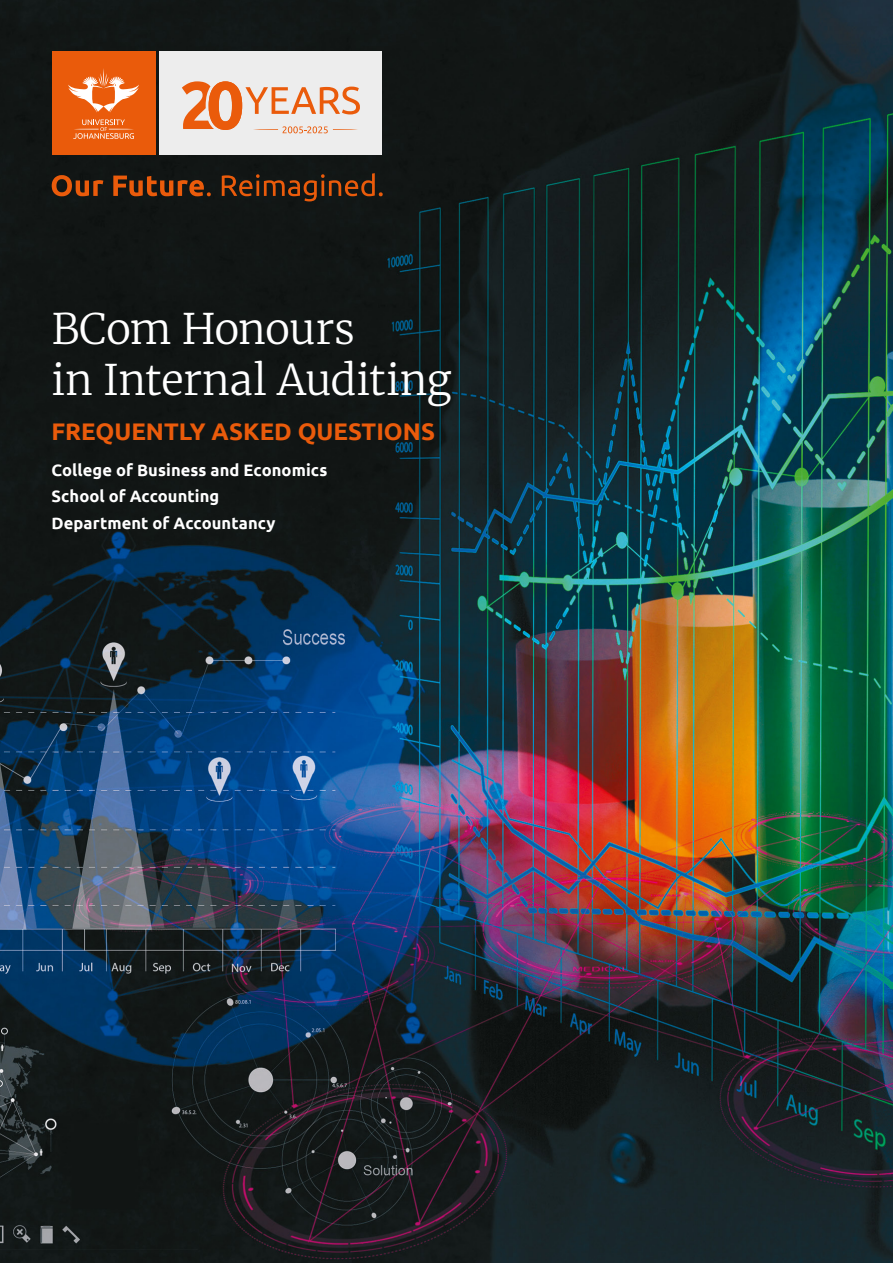
<style>
.page{position:relative;width:893px;height:1263px;background:#fff}
.page>*{position:absolute;margin:0;border:0;box-sizing:border-box;transform-origin:0 0}
.t1{font:300 42px/50.4px "Merriweather";letter-spacing:-.015em;color:#fff}
.t2{font:700 24px "Ubuntu";color:#ea5b0b}
.t3{font:700 16.5px/26.7px "Ubuntu";letter-spacing:.005em;color:#fff}
</style>
<div class="page">
<img style="left:0;top:0;width:893px;height:1263px">
<div style="left:52px;top:52px;width:103px;height:103px;background:#ea5b0b"></div>
<svg style="left:68px;top:68px;width:71px;height:45px"></svg>
<svg style="left:73px;top:119px;width:61px;height:20px"></svg>
<div style="left:160px;top:52px;width:222px;height:103px;background:#ededed"></div>
<svg style="left:182px;top:81px;width:178px;height:52px"></svg>
<svg style="left:222px;top:173px;width:161px;height:28px;background:#462712"></svg>
<svg style="left:52px;top:175px;width:51px;height:21px"></svg>
<svg style="left:113px;top:176px;width:98px;height:20px;background:#6c3210"></svg>
<h1 class="t1" style="left:52px;top:302px;width:401px">BCom Honours<br>in Internal Auditing</h1>
<h2 class="t2" style="left:52px;top:417px;width:385px">FREQUENTLY ASKED QUESTIONS</h2>
<p class="t3" style="left:52px;top:456px;width:277px">College of Business and Economics<br>School of Accounting<br>Department of Accountancy</p>
</div>
